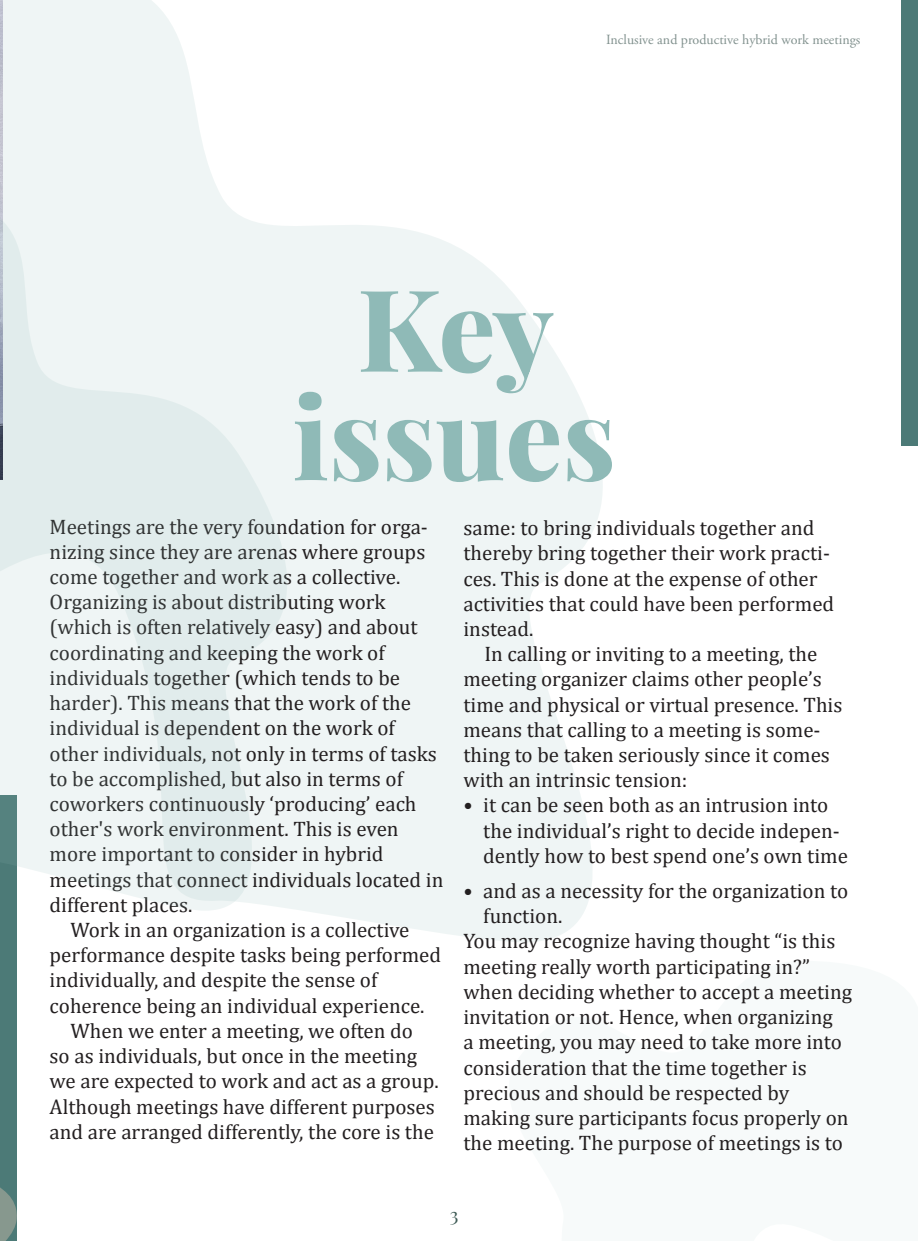
<style>
.page{position:relative;width:918px;height:1241px;background:#fff}
.page>*{position:absolute;margin:0;border:0;box-sizing:border-box;transform-origin:0 0}
.t1{font:800 113.75px "Playfair Display";color:#8fbab7}
.brödtext{font:21px/25.2px "Cambria";color:#231f20}
.brödtext_utan_indrag{font:21px/25.2px "Cambria";color:#231f20}
.t2{font:19.25px "Playfair Display";color:#3e5b55}
.Inclusive_and_productive_hybrid_meetings{font:14px "Adobe Garamond Pro";color:#81918e}
</style>
<div class="page">
<svg style="left:2px;top:0;width:601px;height:942px;fill:#eff5f5"></svg>
<div style="left:0;top:795px;width:17px;height:445px;background:#4c7a77"></div>
<div style="left:901px;top:0;width:17px;height:445px;background:#4c7a77"></div>
<img style="left:0;top:0;width:2px;height:181px">
<svg style="left:0;top:1187px;width:17px;height:53px"></svg>
<svg style="left:0;top:181px;width:316px;height:730px;fill:#eff5f5"></svg>
<p class="Inclusive_and_productive_hybrid_meetings" style="left:606px;top:31px;width:256px">Inclusive and productive hybrid work meetings</p>
<p class="t1" style="left:357px;top:239px;width:198px">Key</p>
<p class="t1" style="left:292px;top:347px;width:325px">issues</p>
<p class="brödtext_utan_indrag" style="left:50px;top:514px;width:380px">Meetings are the very foundation for orga&shy;nizing since they are arenas where groups come together and work as a collective.</p>
<p class="brödtext_utan_indrag" style="left:50px;top:589px;width:369px">Organizing is about distributing work (which is often relatively easy) and about coordinating and keeping the work of</p>
<p class="brödtext_utan_indrag" style="left:50px;top:665px;width:352px">individuals together (which tends to be</p>
<p class="brödtext_utan_indrag" style="left:50px;top:690px;width:363px">harder). This means that the work of the</p>
<p class="brödtext_utan_indrag" style="left:50px;top:715px;width:389px">individual is dependent on the work of other individuals, not only in terms of tasks to be accomplished, but also in terms of</p>
<p class="brödtext_utan_indrag" style="left:50px;top:791px;width:368px">coworkers continuously ‘producing’ each other's work environment. This is even more important to consider in hybrid</p>
<p class="brödtext_utan_indrag" style="left:50px;top:866px;width:395px">meetings that connect individuals located in different places.</p>
<p class="brödtext" style="left:50px;top:917px;width:393px;text-indent:21px">Work in an organization is a collective performance despite tasks being performed individually, and despite the sense of</p>
<p class="brödtext_utan_indrag" style="left:50px;top:992px;width:376px">coherence being an individual experience.</p>
<p class="brödtext" style="left:50px;top:1018px;width:390px;text-indent:21px">When we enter a meeting, we often do<br>so as individuals, but once in the meeting we are expected to work and act as a group.<br>Although meetings have different purposes and are arranged differently, the core is the</p>
<p class="brödtext" style="left:463px;top:515px;width:372px">same: to bring individuals together and thereby bring together their work practi&shy;ces. This is done at the expense of other activities that could have been performed instead.</p>
<p class="brödtext" style="left:463px;top:641px;width:380px;text-indent:21px">In calling or inviting to a meeting, the meeting organizer claims other people’s time and physical or virtual presence. This means that calling to a meeting is some-</p>
<p class="brödtext" style="left:463px;top:742px;width:368px">thing to be taken seriously since it comes with an intrinsic tension:</p>
<p class="brödtext" style="left:483px;top:792px;width:366px;text-indent:-20px">• it can be seen both as an intrusion into the individual’s right to decide indepen&shy;dently how to best spend one’s own time</p>
<p class="brödtext" style="left:483px;top:878px;width:366px;text-indent:-20px">• and as a necessity for the organization to function.</p>
<p class="brödtext" style="left:463px;top:928px;width:390px">You may recognize having thought “is this meeting really worth participating in?” when deciding whether to accept a meeting invitation or not. Hence, when organizing<br>a meeting, you may need to take more into consideration that the time together is</p>
<p class="brödtext_utan_indrag" style="left:463px;top:1079px;width:327px">precious and should be respected by</p>
<p class="brödtext_utan_indrag" style="left:463px;top:1105px;width:387px">making sure participants focus properly on the meeting. The purpose of meetings is to</p>
<p class="t2" style="left:450px;top:1199px;width:10px">3</p>
</div>
